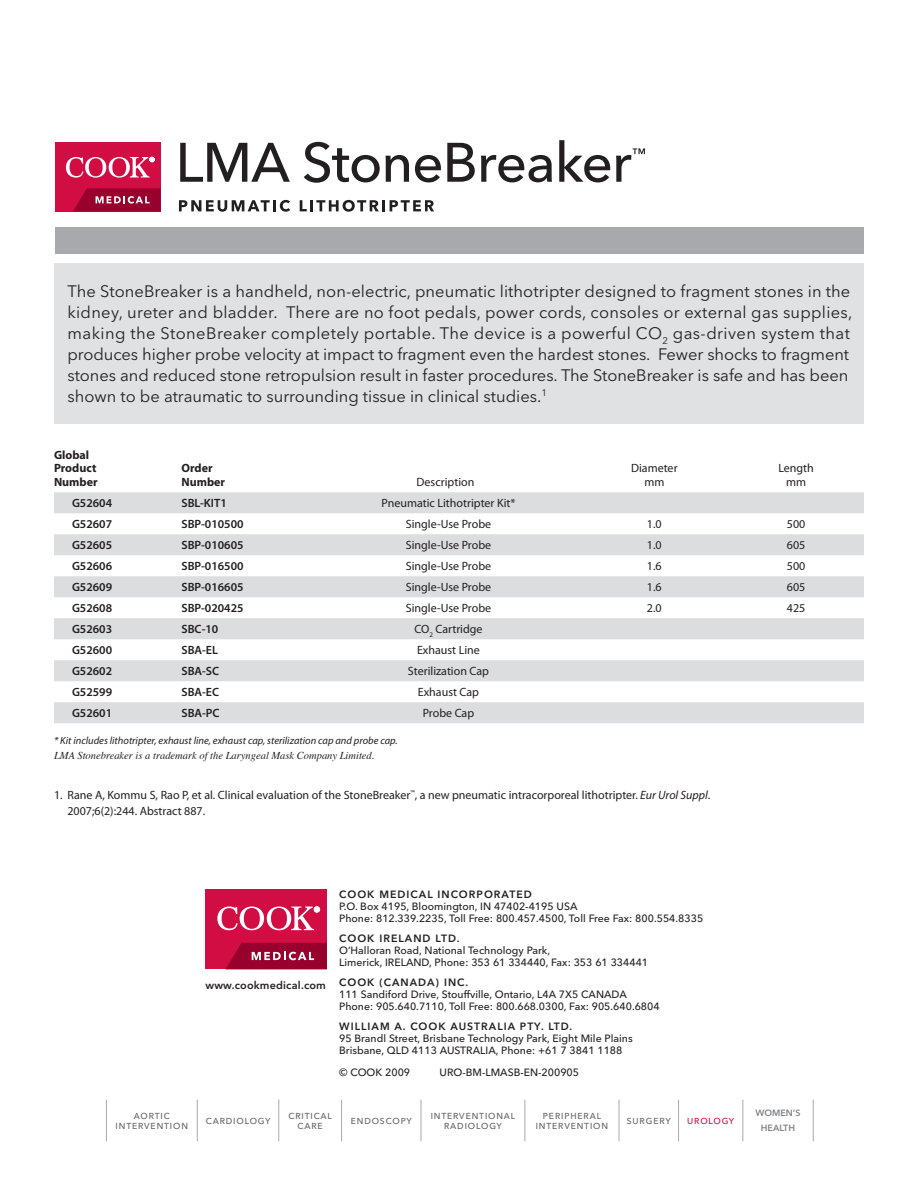
<style>
.page{position:relative;width:918px;height:1188px;background:#fff}
.page>*{position:absolute;margin:0;border:0;box-sizing:border-box;transform-origin:0 0}
.ROT-Avenir-Reg-11{font:16.5px/21px "Avenir Next LT Pro";color:#231f20}
.TBL-Specs{font:12px/16.5px "Myriad Pro";color:#231f20}
.TBL-Order-Number{font:600 12px "Myriad Pro";color:#231f20}
.TBL-GPN{font:600 12px "Myriad Pro";color:#231f20}
.TBL-Head-GPN{font:700 12px/13.5px "Myriad Pro";color:#231f20}
.TBL-Head-Specs{font:12px/13.5px "Myriad Pro";color:#231f20;text-align:center}
.ROT-7_25-WWW{font:600 10.8px "Avenir Next LT Pro";letter-spacing:.015em;color:#231f20}
.ROT-Address{font:500 10.5px/12px "Avenir Next LT Pro";color:#231f20}
.HEAD1-Name{font:600 10.5px "Avenir Next LT Pro";letter-spacing:.1em;color:#231f20}
.TBL-Footnote{font:italic 10.5px "Myriad Pro";color:#231f20}
.t1{font:italic 10.5px "Times";color:#231f20}
.ADA-Code-Copyright{font:500 10.5px "Avenir Next LT Pro";color:#231f20}
.t2{font:600 9px/15px "Avenir Next LT Pro";color:#808285;text-align:center}
.ADA-SBU-Gray{font:500 8.7px/10.4px "Avenir Next LT Pro";letter-spacing:.1em;color:#636366;text-align:center}
.ADA-SBU-Red{font:500 8.7px "Avenir Next LT Pro";letter-spacing:.1em;color:#d20d44}
.s1{font-style:italic}
</style>
<div class="page">
<div style="left:56px;top:227px;width:808px;height:27px;background:#a8a9ad"></div>
<svg style="left:180px;top:143px;width:110px;height:39px"></svg>
<svg style="left:304px;top:142px;width:76px;height:41px"></svg>
<svg style="left:386px;top:155px;width:23px;height:27px"></svg>
<svg style="left:415px;top:155px;width:26px;height:27px"></svg>
<svg style="left:447px;top:143px;width:28px;height:39px"></svg>
<svg style="left:481px;top:155px;width:71px;height:27px"></svg>
<svg style="left:559px;top:140px;width:51px;height:42px"></svg>
<svg style="left:616px;top:148px;width:29px;height:34px"></svg>
<svg style="left:179px;top:200px;width:111px;height:12px"></svg>
<svg style="left:300px;top:200px;width:134px;height:12px"></svg>
<div style="left:56px;top:142px;width:105px;height:70px;background:#d20d44"></div>
<svg style="left:73px;top:188px;width:88px;height:24px;background:#a71741"></svg>
<svg style="left:66px;top:157px;width:88px;height:21px"></svg>
<div style="left:205px;top:890px;width:122px;height:79px;background:#d20d44"></div>
<svg style="left:226px;top:943px;width:101px;height:26px;background:#a51841"></svg>
<svg style="left:217px;top:907px;width:103px;height:23px"></svg>
<hr style="left:106px;top:1100px;width:1px;height:41px;background:#a8a9ad">
<hr style="left:197px;top:1100px;width:1px;height:41px;background:#a8a9ad">
<hr style="left:278px;top:1100px;width:1px;height:41px;background:#a8a9ad">
<hr style="left:341px;top:1100px;width:1px;height:41px;background:#a8a9ad">
<hr style="left:421px;top:1100px;width:1px;height:41px;background:#a8a9ad">
<hr style="left:524px;top:1100px;width:1px;height:41px;background:#a8a9ad">
<hr style="left:619px;top:1100px;width:1px;height:41px;background:#a8a9ad">
<hr style="left:678px;top:1100px;width:1px;height:41px;background:#a8a9ad">
<hr style="left:742px;top:1100px;width:1px;height:41px;background:#a8a9ad">
<hr style="left:813px;top:1100px;width:1px;height:41px;background:#a8a9ad">
<div style="left:54px;top:492px;width:810px;height:21px;background:#dcdddf"></div>
<svg style="left:54px;top:534px;width:810px;height:189px;fill:#dcdddf"></svg>
<div style="left:54px;top:263px;width:810px;height:161px;background:#e0e1e3"></div>
<p class="ROT-Avenir-Reg-11" style="left:68px;top:281px;width:786px">The StoneBreaker is a handheld, non-electric, pneumatic lithotripter designed to fragment stones in the kidney, ureter and bladder. There are no foot pedals, power cords, consoles or external gas supplies, making the StoneBreaker completely portable. The device is a powerful CO<sub>2</sub> gas-driven system that produces higher probe velocity at impact to fragment even the hardest stones. Fewer shocks to fragment stones and reduced stone retropulsion result in faster procedures. The StoneBreaker is safe and has been shown to be atraumatic to surrounding tissue in clinical studies.<sup>1</sup></p>
<p class="TBL-Head-GPN" style="left:54px;top:447px;width:45px">Global<br>Product<br>Number</p>
<p class="TBL-Head-GPN" style="left:182px;top:461px;width:45px">Order<br>Number</p>
<p class="TBL-Head-Specs" style="left:417px;top:475px;width:59px">Description</p>
<p class="TBL-Head-Specs" style="left:631px;top:461px;width:48px">Diameter mm</p>
<p class="TBL-Head-Specs" style="left:778px;top:461px;width:37px">Length mm</p>
<p class="TBL-GPN" style="left:72px;top:496px;width:42px">G52604</p>
<p class="TBL-Order-Number" style="left:182px;top:496px;width:47px">SBL-KIT1</p>
<p class="TBL-Specs" style="left:382px;top:495px;width:135px">Pneumatic Lithotripter Kit*</p>
<p class="TBL-GPN" style="left:72px;top:517px;width:42px">G52607</p>
<p class="TBL-Order-Number" style="left:182px;top:517px;width:64px">SBP-010500</p>
<p class="TBL-Specs" style="left:406px;top:516px;width:87px">Single-Use Probe</p>
<p class="TBL-Specs" style="left:647px;top:516px;width:16px">1.0</p>
<p class="TBL-Specs" style="left:787px;top:516px;width:20px">500</p>
<p class="TBL-GPN" style="left:72px;top:538px;width:42px">G52605</p>
<p class="TBL-Order-Number" style="left:182px;top:538px;width:64px">SBP-010605</p>
<p class="TBL-Specs" style="left:406px;top:537px;width:87px">Single-Use Probe</p>
<p class="TBL-Specs" style="left:647px;top:537px;width:16px">1.0</p>
<p class="TBL-Specs" style="left:787px;top:537px;width:20px">605</p>
<p class="TBL-GPN" style="left:72px;top:559px;width:42px">G52606</p>
<p class="TBL-Order-Number" style="left:182px;top:559px;width:64px">SBP-016500</p>
<p class="TBL-Specs" style="left:406px;top:558px;width:87px">Single-Use Probe</p>
<p class="TBL-Specs" style="left:647px;top:558px;width:16px">1.6</p>
<p class="TBL-Specs" style="left:787px;top:558px;width:20px">500</p>
<p class="TBL-GPN" style="left:72px;top:580px;width:42px">G52609</p>
<p class="TBL-Order-Number" style="left:182px;top:580px;width:64px">SBP-016605</p>
<p class="TBL-Specs" style="left:406px;top:579px;width:87px">Single-Use Probe</p>
<p class="TBL-Specs" style="left:647px;top:579px;width:16px">1.6</p>
<p class="TBL-Specs" style="left:787px;top:579px;width:20px">605</p>
<p class="TBL-GPN" style="left:72px;top:601px;width:42px">G52608</p>
<p class="TBL-Order-Number" style="left:182px;top:601px;width:64px">SBP-020425</p>
<p class="TBL-Specs" style="left:406px;top:600px;width:87px">Single-Use Probe</p>
<p class="TBL-Specs" style="left:647px;top:600px;width:16px">2.0</p>
<p class="TBL-Specs" style="left:787px;top:600px;width:20px">425</p>
<p class="TBL-GPN" style="left:72px;top:622px;width:42px">G52603</p>
<p class="TBL-Order-Number" style="left:182px;top:622px;width:38px">SBC-10</p>
<p class="TBL-Specs" style="left:414px;top:621px;width:70px">CO<sub>2</sub> Cartridge</p>
<p class="TBL-GPN" style="left:72px;top:643px;width:42px">G52600</p>
<p class="TBL-Order-Number" style="left:182px;top:643px;width:38px">SBA-EL</p>
<p class="TBL-Specs" style="left:417px;top:642px;width:64px">Exhaust Line</p>
<p class="TBL-GPN" style="left:72px;top:664px;width:42px">G52602</p>
<p class="TBL-Order-Number" style="left:182px;top:664px;width:39px">SBA-SC</p>
<p class="TBL-Specs" style="left:408px;top:663px;width:83px">Sterilization Cap</p>
<p class="TBL-GPN" style="left:72px;top:685px;width:42px">G52599</p>
<p class="TBL-Order-Number" style="left:182px;top:685px;width:39px">SBA-EC</p>
<p class="TBL-Specs" style="left:418px;top:684px;width:63px">Exhaust Cap</p>
<p class="TBL-GPN" style="left:72px;top:706px;width:42px">G52601</p>
<p class="TBL-Order-Number" style="left:182px;top:706px;width:40px">SBA-PC</p>
<p class="TBL-Specs" style="left:423px;top:705px;width:53px">Probe Cap</p>
<p class="TBL-Footnote" style="left:54px;top:734px;width:345px">* Kit includes lithotripter, exhaust line, exhaust cap, sterilization cap and probe cap.</p>
<p class="t1" style="left:54px;top:746px;width:322px">LMA Stonebreaker is a trademark of the Laryngeal Mask Company Limited.</p>
<p class="TBL-Specs" style="left:67px;top:786px;width:644px;text-indent:-13px">1. Rane A, Kommu S, Rao P, et al. Clinical evaluation of the StoneBreaker<sup>™</sup>, a new pneumatic intracorporeal lithotripter. <span class="s1">Eur Urol Suppl</span>.<br>2007;6(2):244. Abstract 887.</p>
<p class="ROT-7_25-WWW" style="left:205px;top:979px;width:122px">www.cookmedical.com</p>
<p class="HEAD1-Name" style="left:339px;top:888px;width:194px">COOK MEDICAL INCORPORATED</p>
<p class="ROT-Address" style="left:339px;top:900px;width:366px">P.O. Box 4195, Bloomington, IN 47402-4195 USA<br>Phone: 812.339.2235, Toll Free: 800.457.4500, Toll Free Fax: 800.554.8335</p>
<p class="HEAD1-Name" style="left:339px;top:932px;width:122px">COOK IRELAND LTD.</p>
<p class="ROT-Address" style="left:339px;top:944px;width:311px">O’Halloran Road, National Technology Park,<br>Limerick, IRELAND, Phone: 353 61 334440, Fax: 353 61 334441</p>
<p class="HEAD1-Name" style="left:339px;top:976px;width:131px">COOK (CANADA) INC.</p>
<p class="ROT-Address" style="left:339px;top:988px;width:322px">111 Sandiford Drive, Stouffville, Ontario, L4A 7X5 CANADA<br>Phone: 905.640.7110, Toll Free: 800.668.0300, Fax: 905.640.6804</p>
<p class="HEAD1-Name" style="left:339px;top:1020px;width:235px">WILLIAM A. COOK AUSTRALIA PTY. LTD.</p>
<p class="ROT-Address" style="left:339px;top:1032px;width:295px">95 Brandl Street, Brisbane Technology Park, Eight Mile Plains<br>Brisbane, QLD 4113 AUSTRALIA, Phone: +61 7 3841 1188</p>
<p class="ADA-Code-Copyright" style="left:339px;top:1066px;width:73px">© COOK 2009</p>
<p class="ADA-Code-Copyright" style="left:440px;top:1066px;width:141px">URO-BM-LMASB-EN-200905</p>
<p class="ADA-SBU-Gray" style="left:116px;top:1110px;width:74px">AORTIC<br>INTERVENTION</p>
<p class="ADA-SBU-Gray" style="left:206px;top:1116px;width:66px">CARDIOLOGY</p>
<p class="ADA-SBU-Gray" style="left:289px;top:1110px;width:45px">CRITICAL<br>CARE</p>
<p class="ADA-SBU-Gray" style="left:351px;top:1116px;width:63px">ENDOSCOPY</p>
<p class="ADA-SBU-Gray" style="left:431px;top:1110px;width:86px">INTERVENTIONAL<br>RADIOLOGY</p>
<p class="ADA-SBU-Gray" style="left:536px;top:1110px;width:74px">PERIPHERAL<br>INTERVENTION</p>
<p class="ADA-SBU-Gray" style="left:627px;top:1116px;width:46px">SURGERY</p>
<p class="ADA-SBU-Red" style="left:687px;top:1115px;width:49px">UROLOGY</p>
<p class="t2" style="left:756px;top:1106px;width:46px">WOMEN’S<br>HEALTH</p>
</div>
